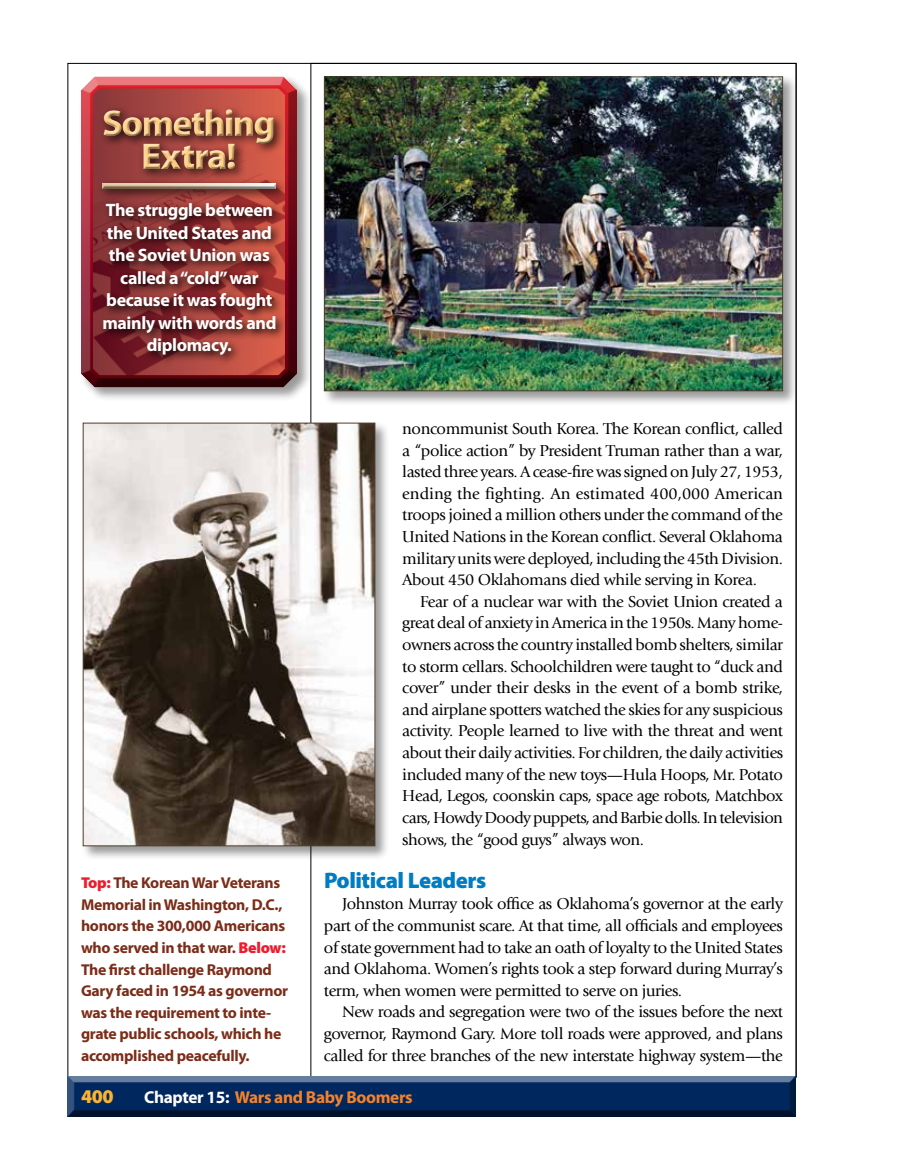
<style>
.page{position:relative;width:918px;height:1175px;background:#fff}
.page>*{position:absolute;margin:0;border:0;box-sizing:border-box;transform-origin:0 0}
.t1{font:900 37.5px/33px "Myriad Pro";letter-spacing:-.05em;color:#ffcf86;text-align:center}
.t2{font:900 22.5px "Myriad Pro";letter-spacing:-.02em;color:#007cc3}
.t3{font:900 19.5px "Myriad Pro";color:#fcb333}
.t4{font:700 18px/22.5px "Myriad Pro";letter-spacing:-.02em;color:#fff;text-align:center}
.t5{font:700 17.25px "Myriad Pro";letter-spacing:-.02em;color:#f5822b}
.t6{font:16.5px/21.6px "Giovanni";letter-spacing:-.025em;color:#000;text-align:justify}
.t7{font:700 15.75px/21.6px "Myriad Pro";letter-spacing:-.02em;color:#7b2d19}
.s1{font-weight:900;color:#ed1c2e}
.s2{color:#fff}
</style>
<div class="page">
<div style="left:66px;top:1074px;width:732px;height:43px;background:#000;opacity:.75"></div>
<div style="left:79px;top:75px;width:232px;height:326px;background:#000;opacity:.4"></div>
<div style="left:80px;top:75px;width:218px;height:300px;background:#fff;opacity:.75"></div>
<div style="left:80px;top:88px;width:218px;height:301px;background:#000;opacity:.75"></div>
<div style="left:97px;top:105px;width:190px;height:95px;background:#000;opacity:.75"></div>
<div style="left:98px;top:107px;width:182px;height:83px;background:#fff;opacity:.75"></div>
<div style="left:98px;top:109px;width:182px;height:84px;background:#000;opacity:.75"></div>
<svg style="left:99px;top:199px;width:187px;height:167px;background:#802e2c"></svg>
<div style="left:322px;top:75px;width:475px;height:331px;background:#000;opacity:.4"></div>
<img style="left:326px;top:78px;width:455px;height:311px">
<div style="left:324px;top:76px;width:459px;height:315px;border:1px solid #4f3e2e"></div>
<div style="left:81px;top:421px;width:309px;height:439px;background:#000;opacity:.4"></div>
<img style="left:85px;top:425px;width:288px;height:419px">
<div style="left:83px;top:423px;width:292px;height:423px;border:1px solid #4f3e2e"></div>
<h1 class="t1" style="left:102px;top:106px;width:175px">Something<br>Extra!</h1>
<p class="t4" style="left:102px;top:198px;width:176px">The struggle between the United States and the Soviet Union was called a “cold” war because it was fought mainly with words and diplomacy.</p>
<p class="t6" style="left:402px;top:418px;width:382px">noncommunist South Korea. The Korean conflict, called a “police action” by President Truman rather than a war, lasted three years. A cease-fire was signed on July 27, 1953, ending the fighting. An estimated 400,000 American troops joined a million others under the command of the United Nations in the Korean conflict. Several Oklahoma military units were deployed, including the 45th Division.<br>About 450 Oklahomans died while serving in Korea.</p>
<p class="t6" style="left:402px;top:591px;width:383px;text-indent:18px">Fear of a nuclear war with the Soviet Union created a great deal of anxiety in America in the 1950s. Many home&shy;owners across the country installed bomb shelters, similar to storm cellars. Schoolchildren were taught to “duck and cover” under their desks in the event of a bomb strike, and airplane spotters watched the skies for any suspicious activity. People learned to live with the threat and went about their daily activities. For children, the daily activities included many of the new toys—Hula Hoops, Mr. Potato Head, Legos, coonskin caps, space age robots, Matchbox cars, Howdy Doody puppets, and Barbie dolls. In television shows, the “good guys” always won.</p>
<h2 class="t2" style="left:324px;top:865px;width:164px">Political Leaders</h2>
<p class="t6" style="left:324px;top:893px;width:460px;text-indent:18px">Johnston Murray took office as Oklahoma’s governor at the early part of the communist scare. At that time, all officials and employees of state government had to take an oath of loyalty to the United States and Oklahoma. Women’s rights took a step forward during Murray’s term, when women were permitted to serve on juries.</p>
<p class="t6" style="left:324px;top:1001px;width:460px;text-indent:18px">New roads and segregation were two of the issues before the next governor, Raymond Gary. More toll roads were approved, and plans called for three branches of the new interstate highway system—the</p>
<p class="t7" style="left:81px;top:871px;width:209px"><span class="s1">Top:</span> The Korean War Veterans<br>Memorial in Washington, D.C., honors the 300,000 Americans who served in that war. <span class="s1">Below:<br></span>The first challenge Raymond<br>Gary faced in 1954 as governor was the requirement to inte&shy;grate public schools, which he accomplished peacefully.</p>
<p class="t3" style="left:81px;top:1083px;width:34px">400</p>
<p class="t5" style="left:144px;top:1085px;width:270px"><span class="s2">Chapter 15:</span> Wars and Baby Boomers</p>
</div>
